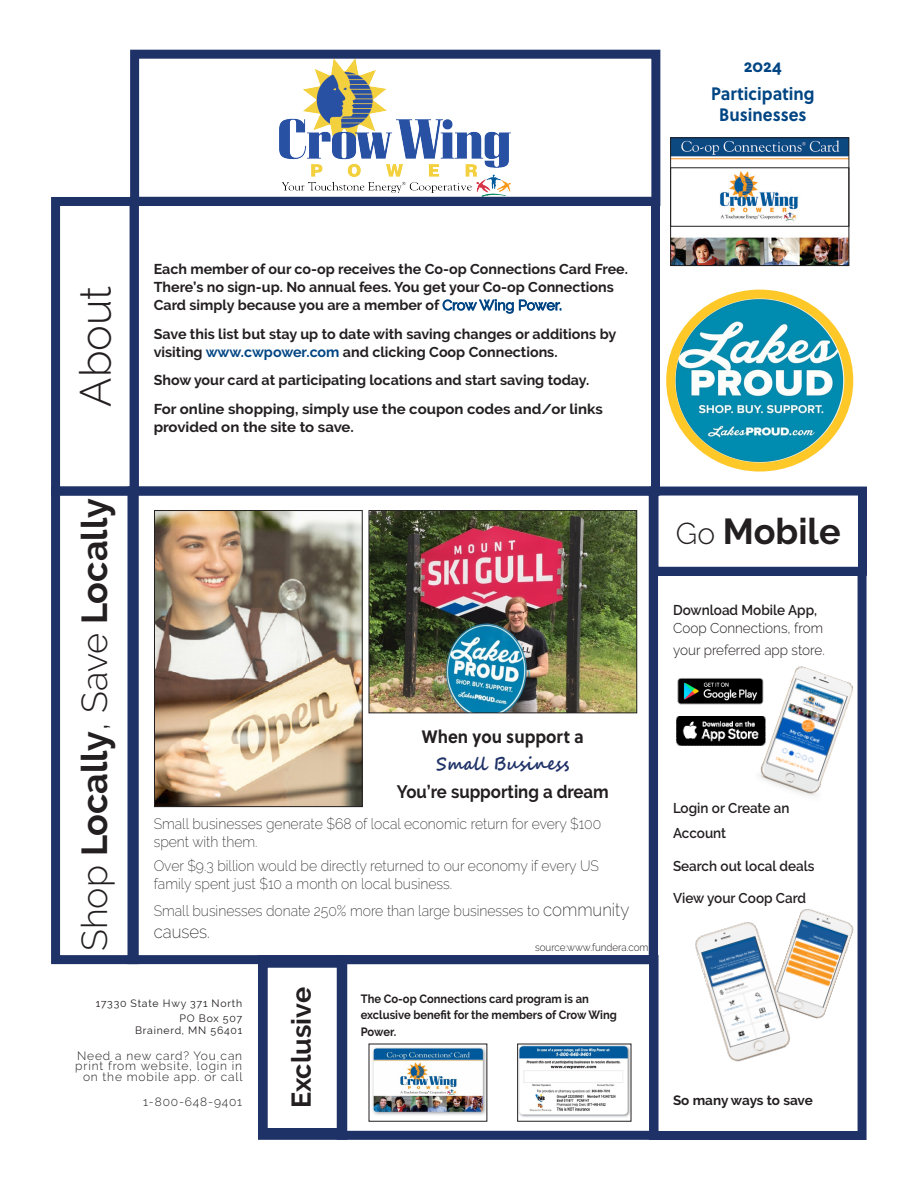
<style>
.page{position:relative;width:918px;height:1188px;background:#fff}
.page>*{position:absolute;margin:0;border:0;box-sizing:border-box;transform-origin:0 0}
.Section_Header{font:300 43.5px "Raleway";color:#231f20}
.Section_Header-2{font:700 36px "Raleway";color:#231f20}
.Section_Header-3{font:700 27px "Raleway";color:#231f20}
.t1{font:700 18px/21.6px "Soleil";color:#004583;text-align:center;scale:.93 1}
.t2{font:700 18px "Raleway";color:#231f20;scale:.93 1}
.t3{font:700 18px "Soleil";color:#231f20;scale:.93 1}
.t4{font:700 18px "Segoe Script";color:#1f3267;scale:.93 1}
.t5{font:200 18px "Raleway";color:#231f20;scale:.93 1}
.t6{font:200 15px/18px "Raleway";color:#231f20;scale:.93 1}
.Section_Body_Text{font:700 14.25px/18px "Raleway";color:#231f20}
.Section_Body_Text-2{font:700 14.25px/18px "Raleway";color:#231f20;scale:1.05 1}
.Sidebar_Subhead{font:600 14.25px/25.5px "Raleway";color:#231f20;scale:.95 1}
.Sidebar_Subhead-2{font:300 14.25px/21.3px "Raleway";color:#231f20;scale:.95 1}
.Sidebar_Body_Text{font:700 13.5px "Raleway";letter-spacing:-.01em;color:#231f20}
.Bottom_Bar_Text{font:700 12px/16.5px "Raleway";color:#231f20;scale:.93 1}
.Bottom_Left_Footer_Text{font:300 12px/10.5px "Raleway";letter-spacing:.07em;color:#231f20;text-align:right}
.Bottom_Left_Footer_Text-2{font:10.5px/12px "Raleway";letter-spacing:.07em;color:#231f20;text-align:right}
.t7{font:300 10.5px "Raleway";color:#231f20;scale:.93 1}
.s1{font-weight:400;color:#004583}
.s2{color:#004583}
.s3{font-weight:300}
.s4{font-size:18px}
.s5{font-weight:300;font-size:30px}
</style>
<div class="page">
<img style="left:279px;top:60px;width:232px;height:136px">
<img style="left:798px;top:908px;width:56px;height:111px">
<div style="left:337px;top:955px;width:321px;height:185px;border:9px solid #1f3267"></div>
<div style="left:258px;top:955px;width:89px;height:185px;border:9px solid #1f3267"></div>
<div style="left:650px;top:487px;width:217px;height:89px;border:9px solid #1f3267"></div>
<div style="left:128px;top:487px;width:530px;height:477px;border:9px solid #1f3267"></div>
<div style="left:51px;top:487px;width:88px;height:477px;border:9px solid #1f3267"></div>
<div style="left:259px;top:959px;width:87px;height:178px;border:9px solid #1f3267"></div>
<div style="left:130px;top:197px;width:530px;height:299px;border:9px solid #1f3267"></div>
<div style="left:51px;top:197px;width:88px;height:299px;border:9px solid #1f3267"></div>
<div style="left:130px;top:50px;width:530px;height:156px;border:9px solid #1f3267"></div>
<img style="left:672px;top:140px;width:175px;height:124px">
<div style="left:670px;top:138px;width:179px;height:128px;border:1px solid #231f20"></div>
<img style="left:709px;top:170px;width:102px;height:54px">
<img style="left:156px;top:512px;width:204px;height:293px">
<div style="left:154px;top:510px;width:208px;height:297px;border:1px solid #231f20"></div>
<img style="left:371px;top:512px;width:264px;height:199px">
<div style="left:369px;top:510px;width:268px;height:203px;border:1px solid #231f20"></div>
<img style="left:519px;top:1046px;width:110px;height:71px">
<img style="left:372px;top:1047px;width:113px;height:68px">
<img style="left:759px;top:666px;width:94px;height:130px">
<img style="left:677px;top:677px;width:90px;height:29px">
<img style="left:677px;top:716px;width:89px;height:30px">
<img style="left:801px;top:694px;width:28px;height:20px">
<img style="left:695px;top:919px;width:103px;height:143px">
<div style="left:649px;top:567px;width:218px;height:573px;border:9px solid #1f3267"></div>
<img style="left:671px;top:294px;width:178px;height:169px">
<div style="left:666px;top:290px;width:187px;height:182px;border:9px solid #fec829;border-radius:50%"></div>
<p class="t1" style="left:744px;top:54px;width:42px">2024</p>
<p class="t1" style="left:711px;top:82px;width:112px">Participating<br>Businesses</p>
<p class="Section_Header" style="left:70px;top:407px;width:123px;rotate:-90deg">About</p>
<p class="Section_Body_Text" style="left:154px;top:260px;width:476px">Each member of our co-op receives the Co-op Connections Card Free.<br>There’s no sign-up. No annual fees. You get your Co-op Connections<br>Card simply because you are a member of <span class="s1">Crow Wing Power.</span></p>
<p class="Section_Body_Text" style="left:154px;top:325px;width:464px">Save this list but stay up to date with saving changes or additions by visiting <span class="s2">www.cwpower.com</span> and clicking Coop Connections.</p>
<p class="Section_Body_Text" style="left:154px;top:371px;width:437px">Show your card at participating locations and start saving today.</p>
<p class="Section_Body_Text-2" style="left:154px;top:400px;width:429px">For online shopping, simply use the coupon codes and/or links provided on the site to save.</p>
<p class="Section_Header-2" style="left:74px;top:951px;width:454px;rotate:-90deg"><span class="s3">Shop</span> Locally<span class="s3">, Save</span> Locally</p>
<p class="t3" style="left:422px;top:723px;width:176px">When you support a</p>
<p class="t4" style="left:436px;top:750px;width:144px">Small Business</p>
<p class="t2" style="left:397px;top:781px;width:229px">You’re supporting a dream</p>
<p class="t6" style="left:154px;top:814px;width:483px">Small businesses generate $68 of local economic return for every $100 spent with them.</p>
<p class="t6" style="left:154px;top:856px;width:480px">Over $9.3 billion would be directly returned to our economy if every US family spent just $10 a month on local business.</p>
<p class="t6" style="left:154px;top:902px;width:513px">Small businesses donate 250% more than large businesses to <span class="s4">community</span></p>
<p class="t5" style="left:154px;top:921px;width:62px">causes.</p>
<p class="t7" style="left:535px;top:941px;width:123px">source:www.fundera.com</p>
<p class="Bottom_Left_Footer_Text-2" style="left:96px;top:998px;width:148px">17330 State Hwy 371 North</p>
<p class="Bottom_Left_Footer_Text-2" style="left:135px;top:1013px;width:108px">PO Box 507<br>Brainerd, MN 56401</p>
<p class="Bottom_Left_Footer_Text" style="left:75px;top:1050px;width:169px">Need a new card? You can print from website, login in on the mobile app. or call</p>
<p class="Bottom_Left_Footer_Text" style="left:143px;top:1097px;width:100px">1-800-648-9401</p>
<p class="Section_Header-3" style="left:286px;top:1108px;width:123px;rotate:-90deg">Exclusive</p>
<p class="Bottom_Bar_Text" style="left:361px;top:990px;width:277px">The Co-op Connections card program is an exclusive benefit for the members of Crow Wing<br>Power.</p>
<p class="Section_Header-2" style="left:676px;top:510px;width:166px"><span class="s5">Go</span> Mobile</p>
<p class="Sidebar_Subhead" style="left:673px;top:597px;width:153px">Download Mobile App,</p>
<p class="Sidebar_Subhead-2" style="left:673px;top:618px;width:161px">Coop Connections, from your preferred app store.</p>
<p class="Sidebar_Subhead" style="left:673px;top:795px;width:124px">Login or Create an<br>Account</p>
<p class="Sidebar_Subhead" style="left:673px;top:853px;width:150px">Search out local deals</p>
<p class="Sidebar_Subhead" style="left:673px;top:885px;width:142px">View your Coop Card</p>
<p class="Sidebar_Body_Text" style="left:673px;top:1093px;width:141px">So many ways to save</p>
</div>
